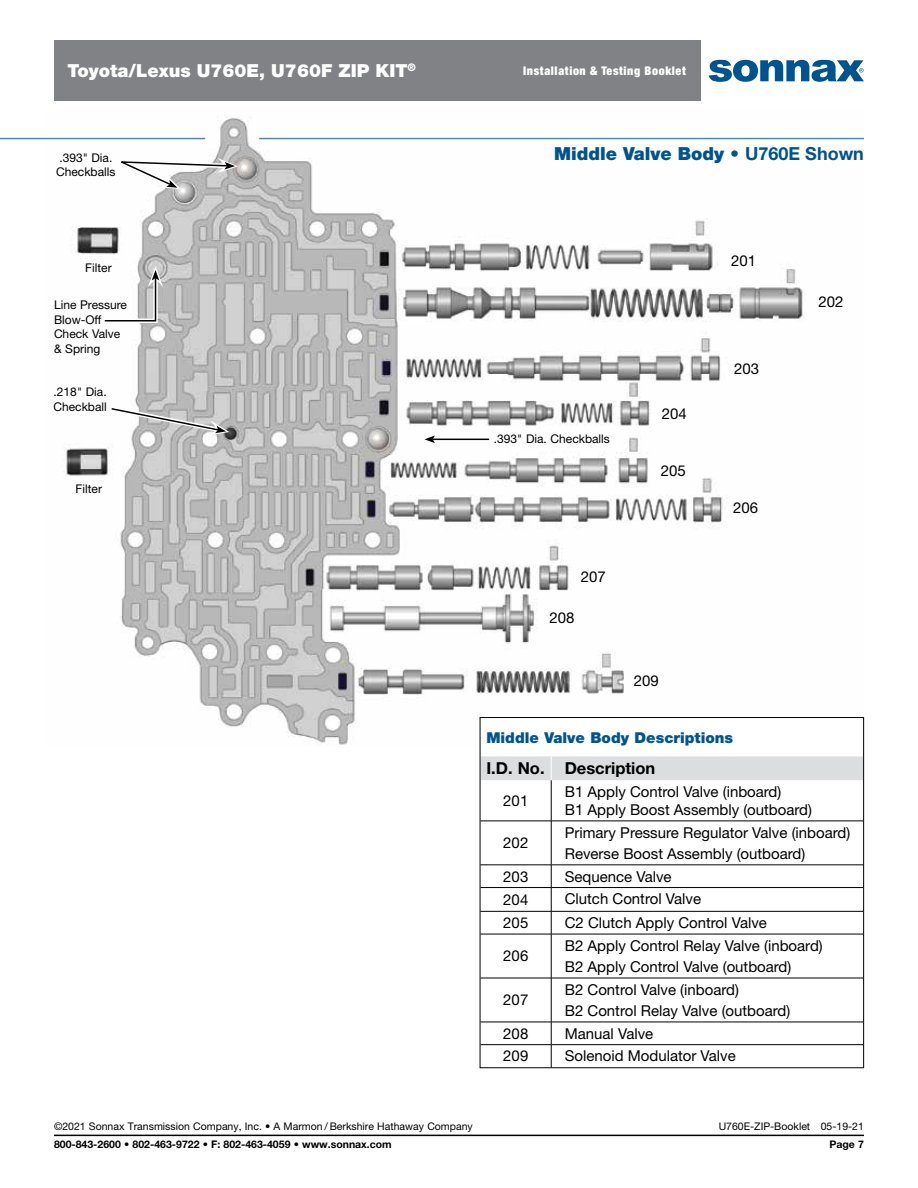
<style>
.page{position:relative;width:918px;height:1188px;background:#fff}
.page>*{position:absolute;margin:0;border:0;box-sizing:border-box;transform-origin:0 0}
.t1{font:900 18px "Helvetica Neue LT Std";color:#fff}
.t2{font:900 18px "Helvetica Neue LT Std";color:#00548e}
.t3{font:700 16.5px "Helvetica Neue LT Std";color:#000}
.t4{font:15px/21.3px "Helvetica Neue LT Std";color:#000}
.t5{font:900 15px "Helvetica Neue LT Std";color:#00548e}
.t6{font:12px/14.4px "Helvetica Neue LT Std";color:#000}
.t7{font:900 condensed 12px "Helvetica Neue LT Std";letter-spacing:.05em;color:#fff}
.t8{font:10.5px "Helvetica Neue LT Std";color:#000}
.t9{font:700 10.5px "Helvetica Neue LT Std";color:#000}
.s1{font-weight:700}
</style>
<div class="page">
<img style="left:46px;top:116px;width:818px;height:632px">
<svg style="left:110px;top:404px;width:120px;height:31px"></svg>
<svg style="left:443px;top:437px;width:46px;height:5px"></svg>
<hr style="left:433px;top:439px;width:56px;height:1px;background:#000">
<svg style="left:422px;top:432px;width:21px;height:15px"></svg>
<div style="left:480px;top:718px;width:384px;height:350px;background:#fff"></div>
<hr style="left:551px;top:780px;width:1px;height:41px;background:#000">
<hr style="left:480px;top:821px;width:71px;height:1px;background:#000">
<hr style="left:551px;top:821px;width:312px;height:1px;background:#000">
<hr style="left:551px;top:821px;width:1px;height:44px;background:#000">
<hr style="left:480px;top:865px;width:71px;height:1px;background:#000">
<hr style="left:551px;top:865px;width:312px;height:1px;background:#000">
<hr style="left:480px;top:887px;width:71px;height:1px;background:#000">
<hr style="left:551px;top:887px;width:312px;height:1px;background:#000">
<hr style="left:480px;top:911px;width:71px;height:1px;background:#000">
<hr style="left:551px;top:911px;width:312px;height:1px;background:#000">
<svg style="left:551px;top:865px;width:1px;height:69px"></svg>
<hr style="left:480px;top:934px;width:71px;height:1px;background:#000">
<hr style="left:551px;top:934px;width:312px;height:1px;background:#000">
<hr style="left:551px;top:934px;width:1px;height:44px;background:#000">
<hr style="left:480px;top:978px;width:71px;height:1px;background:#000">
<hr style="left:551px;top:978px;width:312px;height:1px;background:#000">
<hr style="left:551px;top:978px;width:1px;height:44px;background:#000">
<hr style="left:480px;top:1022px;width:71px;height:1px;background:#000">
<hr style="left:551px;top:1022px;width:312px;height:1px;background:#000">
<hr style="left:480px;top:1044px;width:71px;height:1px;background:#000">
<hr style="left:551px;top:1044px;width:312px;height:1px;background:#000">
<svg style="left:551px;top:1022px;width:1px;height:44px"></svg>
<div style="left:482px;top:756px;width:380px;height:24px;background:#dcddde"></div>
<div style="left:480px;top:717px;width:384px;height:351px;border:1px solid #000"></div>
<svg style="left:99px;top:157px;width:139px;height:33px"></svg>
<svg style="left:100px;top:266px;width:63px;height:59px"></svg>
<hr style="left:259px;top:138px;width:605px;height:1px;background:#5783b3">
<hr style="left:0;top:138px;width:205px;height:1px;background:#5783b3">
<hr style="left:54px;top:1135px;width:810px;height:1px;background:#000">
<svg style="left:709px;top:60px;width:155px;height:22px"></svg>
<div style="left:54px;top:40px;width:647px;height:61px;background:#808285"></div>
<p class="t1" style="left:68px;top:60px;width:350px">Toyota/Lexus U760E, U760F ZIP KIT<sup>®</sup></p>
<p class="t7" style="left:523px;top:63px;width:164px">Installation &amp; Testing Booklet</p>
<p class="t6" style="left:56px;top:150px;width:61px">.393" Dia.<br>Checkballs</p>
<p class="t6" style="left:85px;top:260px;width:28px">Filter</p>
<p class="t6" style="left:54px;top:298px;width:75px">Line Pressure<br>Blow-Off<br>Check Valve &amp; Spring</p>
<p class="t6" style="left:53px;top:385px;width:55px">.218" Dia.<br>Checkball</p>
<p class="t6" style="left:76px;top:482px;width:28px">Filter</p>
<p class="t2" style="left:554px;top:143px;width:311px">Middle Valve Body • <span class="s1">U760E Shown</span></p>
<p class="t6" style="left:494px;top:432px;width:118px">.393" Dia. Checkballs</p>
<p class="t4" style="left:662px;top:403px;width:27px">204</p>
<p class="t4" style="left:661px;top:460px;width:27px">205</p>
<p class="t4" style="left:581px;top:566px;width:27px">207</p>
<p class="t4" style="left:550px;top:607px;width:27px">208</p>
<p class="t4" style="left:634px;top:670px;width:27px">209</p>
<p class="t4" style="left:731px;top:249px;width:27px">201</p>
<p class="t4" style="left:734px;top:357px;width:27px">203</p>
<p class="t4" style="left:733px;top:497px;width:27px">206</p>
<p class="t4" style="left:819px;top:290px;width:27px">202</p>
<p class="t5" style="left:486px;top:728px;width:248px">Middle Valve Body Descriptions</p>
<p class="t3" style="left:486px;top:758px;width:171px">I.D. No. Description</p>
<p class="t4" style="left:503px;top:790px;width:27px">201</p>
<p class="t4" style="left:565px;top:782px;width:249px;line-height:18px">B1 Apply Control Valve (inboard)<br>B1 Apply Boost Assembly (outboard)</p>
<p class="t4" style="left:503px;top:832px;width:27px">202</p>
<p class="t4" style="left:565px;top:821px;width:287px">Primary Pressure Regulator Valve (inboard)<br>Reverse Boost Assembly (outboard)</p>
<p class="t4" style="left:503px;top:865px;width:27px">203</p>
<p class="t4" style="left:565px;top:865px;width:108px">Sequence Valve</p>
<p class="t4" style="left:503px;top:889px;width:27px">204</p>
<p class="t4" style="left:565px;top:888px;width:138px">Clutch Control Valve</p>
<p class="t4" style="left:503px;top:912px;width:27px">205</p>
<p class="t4" style="left:565px;top:912px;width:204px">C2 Clutch Apply Control Valve</p>
<p class="t4" style="left:503px;top:945px;width:27px">206</p>
<p class="t4" style="left:565px;top:935px;width:260px">B2 Apply Control Relay Valve (inboard)<br>B2 Apply Control Valve (outboard)</p>
<p class="t4" style="left:503px;top:989px;width:27px">207</p>
<p class="t4" style="left:565px;top:979px;width:227px">B2 Control Valve (inboard)<br>B2 Control Relay Valve (outboard)</p>
<p class="t4" style="left:503px;top:1022px;width:27px">208</p>
<p class="t4" style="left:565px;top:1022px;width:90px">Manual Valve</p>
<p class="t4" style="left:503px;top:1045px;width:27px">209</p>
<p class="t4" style="left:565px;top:1045px;width:173px">Solenoid Modulator Valve</p>
<p class="t8" style="left:54px;top:1120px;width:420px">©2021 Sonnax Transmission Company, Inc. • A Marmon / Berkshire Hathaway Company</p>
<p class="t8" style="left:719px;top:1120px;width:147px">U760E-ZIP-Booklet 05-19-21</p>
<p class="t9" style="left:54px;top:1138px;width:339px">800-843-2600 • 802-463-9722 • F: 802-463-4059 • www.sonnax.com</p>
<p class="t9" style="left:829px;top:1138px;width:36px">Page 7</p>
</div>
